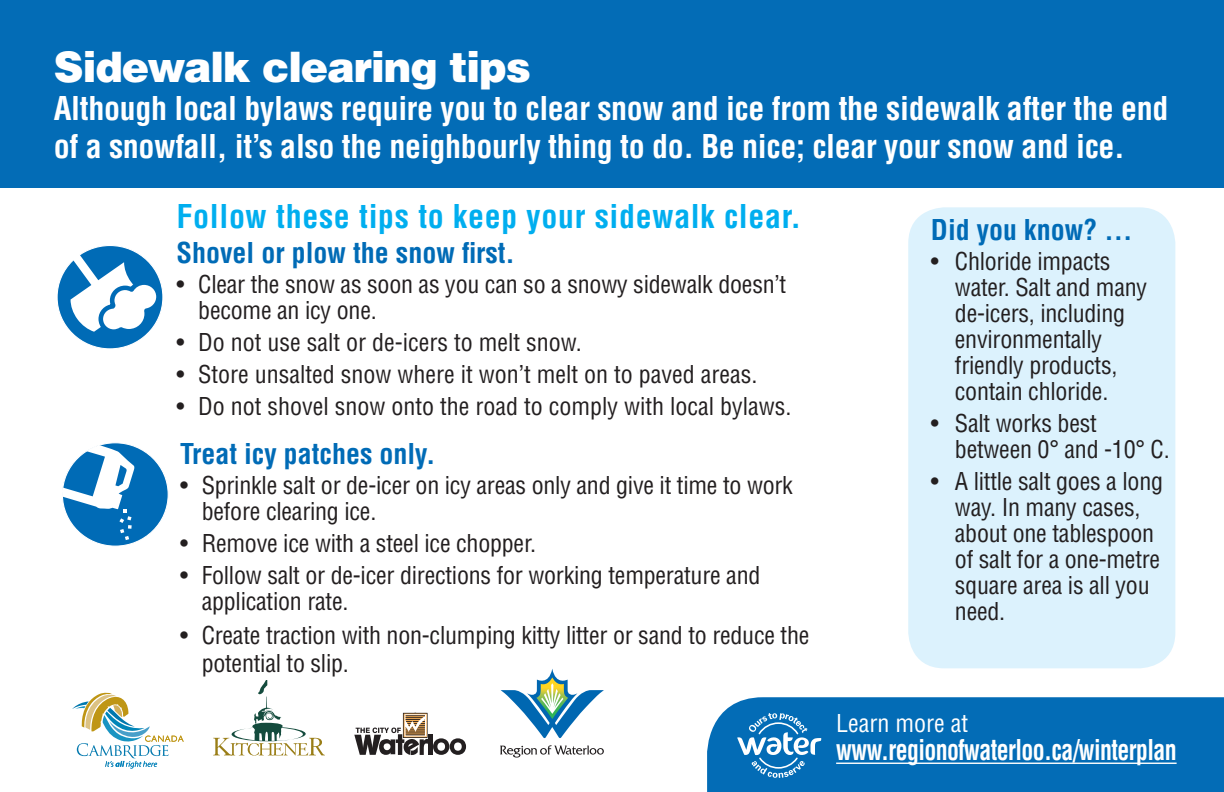
<style>
.page{position:relative;width:1224px;height:792px;background:#fff}
.page>*{position:absolute;margin:0;border:0;box-sizing:border-box;transform-origin:0 0}
.header_2{font:900 42px "Helvetica";letter-spacing:-.025em;color:#fff}
.t1{font:700 condensed 32px/38.4px "Helvetica LT Std";letter-spacing:-.01em;color:#fff}
.Header3{font:700 condensed 32px "Helvetica LT Std";letter-spacing:.02em;color:#00aeef}
.Header_4{font:700 condensed 28px "Helvetica LT Std";color:#006bb6}
.t2{font:700 condensed 28px "Helvetica LT Std";letter-spacing:-.025em;color:#fff;scale:.85 1}
.t3{font:condensed 24px/26px "Helvetica LT Std";letter-spacing:-.01em;color:#231f20}
.t4{font:condensed 24px "Helvetica";color:#fff}
</style>
<div class="page">
<div style="left:908px;top:207px;width:267px;height:461px;background:#dcf2fd;border-radius:36px"></div>
<div style="left:0;top:0;width:1224px;height:187px;background:#036cb6"></div>
<div style="left:57px;top:246px;width:106px;height:103px;background:#006bb6;border-radius:50%"></div>
<svg style="left:57px;top:245px;width:106px;height:91px"></svg>
<div style="left:63px;top:443px;width:105px;height:103px;background:#006bb6;border-radius:50%"></div>
<svg style="left:63px;top:444px;width:72px;height:96px"></svg>
<svg style="left:72px;top:693px;width:112px;height:75px"></svg>
<svg style="left:213px;top:681px;width:112px;height:75px"></svg>
<svg style="left:354px;top:713px;width:112px;height:42px"></svg>
<div style="left:707px;top:697px;width:517px;height:95px;background:#036cb6"></div>
<hr style="left:836px;top:763px;width:341px;height:1px;background:#fff">
<svg style="left:737px;top:713px;width:85px;height:65px;background:#3b8cc6"></svg>
<svg style="left:500px;top:669px;width:104px;height:89px"></svg>
<h2 class="header_2" style="left:54px;top:39px;width:479px">Sidewalk clearing tips</h2>
<p class="t1" style="left:54px;top:89px;width:1116px">Although local bylaws require you to clear snow and ice from the sidewalk after the end of a snowfall, it’s also the neighbourly thing to do. Be nice; clear your snow and ice.</p>
<h3 class="Header3" style="left:177px;top:196px;width:626px">Follow these tips to keep your sidewalk clear.</h3>
<h4 class="Header_4" style="left:177px;top:235px;width:340px">Shovel or plow the snow first.</h4>
<p class="t3" style="left:198px;top:271px;width:590px;text-indent:-22px">• Clear the snow as soon as you can so a snowy sidewalk doesn’t become an icy one.</p>
<p class="t3" style="left:177px;top:329px;width:407px">• Do not use salt or de-icers to melt snow.</p>
<p class="t3" style="left:177px;top:361px;width:582px">• Store unsalted snow where it won’t melt on to paved areas.</p>
<p class="t3" style="left:177px;top:393px;width:616px">• Do not shovel snow onto the road to comply with local bylaws.</p>
<h4 class="Header_4" style="left:180px;top:436px;width:257px">Treat icy patches only.</h4>
<p class="t3" style="left:202px;top:472px;width:593px;text-indent:-22px">• Sprinkle salt or de-icer on icy areas only and give it time to work before clearing ice.</p>
<p class="t3" style="left:180px;top:530px;width:357px">• Remove ice with a steel ice chopper.</p>
<p class="t3" style="left:202px;top:562px;width:560px;text-indent:-22px">• Follow salt or de-icer directions for working temperature and application rate.</p>
<p class="t3" style="left:202px;top:621px;width:609px;line-height:28px;text-indent:-22px">• Create traction with non-clumping kitty litter or sand to reduce the potential to slip.</p>
<h4 class="Header_4" style="left:931px;top:213px;width:203px">Did you know? …</h4>
<p class="t3" style="left:955px;top:248px;width:194px;text-indent:-24px">• Chloride impacts water. Salt and many de-icers, including environmentally friendly products, contain chloride.</p>
<p class="t3" style="left:955px;top:410px;width:216px;text-indent:-24px">• Salt works best between 0° and -10° C.</p>
<p class="t3" style="left:955px;top:468px;width:210px;text-indent:-24px">• A little salt goes a long way. In many cases, about one tablespoon of salt for a one-metre square area is all you need.</p>
<p class="t4" style="left:836px;top:709px;width:133px">Learn more at</p>
<p class="t2" style="left:836px;top:733px;width:402px">www.regionofwaterloo.ca/winterplan</p>
</div>
